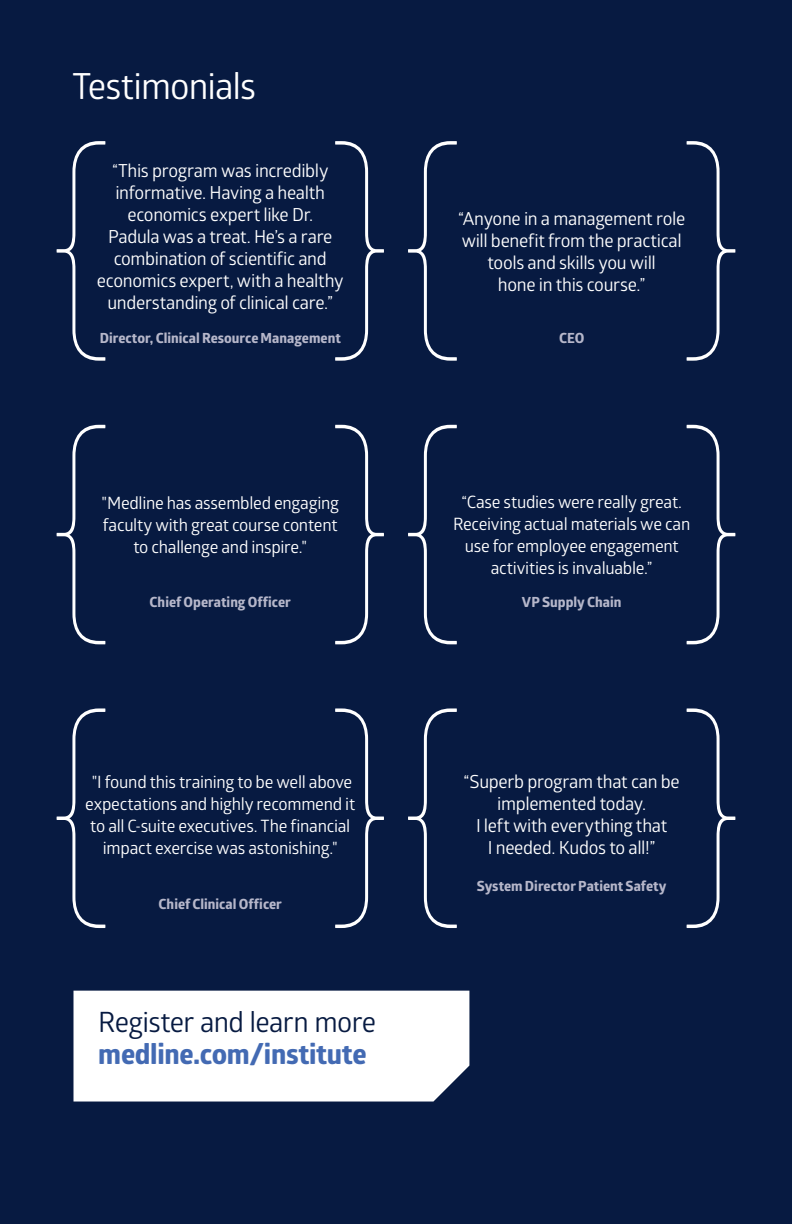
<style>
.page{position:relative;width:792px;height:1224px;background:#071a41}
.page>*{position:absolute;margin:0;border:0;box-sizing:border-box;transform-origin:0 0}
.t1{font:36px "Glober";letter-spacing:-.03em;color:#fff}
.t2{font:800 28px "Glober";letter-spacing:-.01em;color:#436ab3}
.t3{font:28px "Glober";letter-spacing:-.025em;color:#071a41}
.t4{font:18px/22px "Glober";letter-spacing:-.02em;color:#fff;text-align:center}
.t5{font:17px/22px "Glober";letter-spacing:-.015em;color:#fff;text-align:center}
.t6{font:800 14px "Glober";color:#b6b7ca}
</style>
<div class="page">
<svg style="left:74px;top:991px;width:395px;height:111px"></svg>
<svg style="left:408px;top:141px;width:49px;height:220px;background:#1a2b4f"></svg>
<svg style="left:687px;top:141px;width:48px;height:220px;background:#1b2c50"></svg>
<svg style="left:57px;top:141px;width:48px;height:220px;background:#1a2b4f"></svg>
<svg style="left:335px;top:141px;width:49px;height:220px;background:#1a2b4f"></svg>
<svg style="left:57px;top:425px;width:48px;height:219px;background:#1a2b4f"></svg>
<svg style="left:335px;top:425px;width:49px;height:219px;background:#1a2b4f"></svg>
<svg style="left:408px;top:425px;width:49px;height:219px;background:#1a2b4f"></svg>
<svg style="left:687px;top:425px;width:48px;height:219px;background:#1b2c50"></svg>
<svg style="left:408px;top:708px;width:49px;height:220px;background:#1a2b4f"></svg>
<svg style="left:687px;top:708px;width:48px;height:220px;background:#1b2c50"></svg>
<svg style="left:57px;top:708px;width:48px;height:220px;background:#1a2b4f"></svg>
<svg style="left:335px;top:708px;width:49px;height:220px;background:#1a2b4f"></svg>
<h1 class="t1" style="left:72px;top:61px;width:186px">Testimonials</h1>
<p class="t4" style="left:97px;top:158px;width:248px">“This program was incredibly informative. Having a health economics expert like Dr.<br>Padula was a treat. He’s a rare combination of scientific and economics expert, with a healthy understanding of clinical care.”</p>
<p class="t6" style="left:100px;top:328px;width:243px">Director, Clinical Resource Management</p>
<p class="t5" style="left:102px;top:491px;width:239px">"Medline has assembled engaging faculty with great course content to challenge and inspire."</p>
<p class="t6" style="left:150px;top:592px;width:143px">Chief Operating Officer</p>
<p class="t5" style="left:85px;top:770px;width:272px">"I found this training to be well above expectations and highly recommend it to all C-suite executives. The financial impact exercise was astonishing."</p>
<p class="t6" style="left:159px;top:894px;width:125px">Chief Clinical Officer</p>
<h2 class="t3" style="left:98px;top:1002px;width:279px">Register and learn more</h2>
<h2 class="t2" style="left:98px;top:1034px;width:270px">medline.com/institute</h2>
<p class="t4" style="left:458px;top:207px;width:229px">“Anyone in a management role will benefit from the practical tools and skills you will<br>hone in this course.”</p>
<p class="t6" style="left:559px;top:328px;width:27px">CEO</p>
<p class="t5" style="left:453px;top:490px;width:239px">“Case studies were really great.<br>Receiving actual materials we can use for employee engagement activities is invaluable.”</p>
<p class="t6" style="left:522px;top:592px;width:101px">VP Supply Chain</p>
<p class="t4" style="left:464px;top:770px;width:218px">“Superb program that can be implemented today.<br>I left with everything that<br>I needed. Kudos to all!”</p>
<p class="t6" style="left:477px;top:876px;width:191px">System Director Patient Safety</p>
</div>
